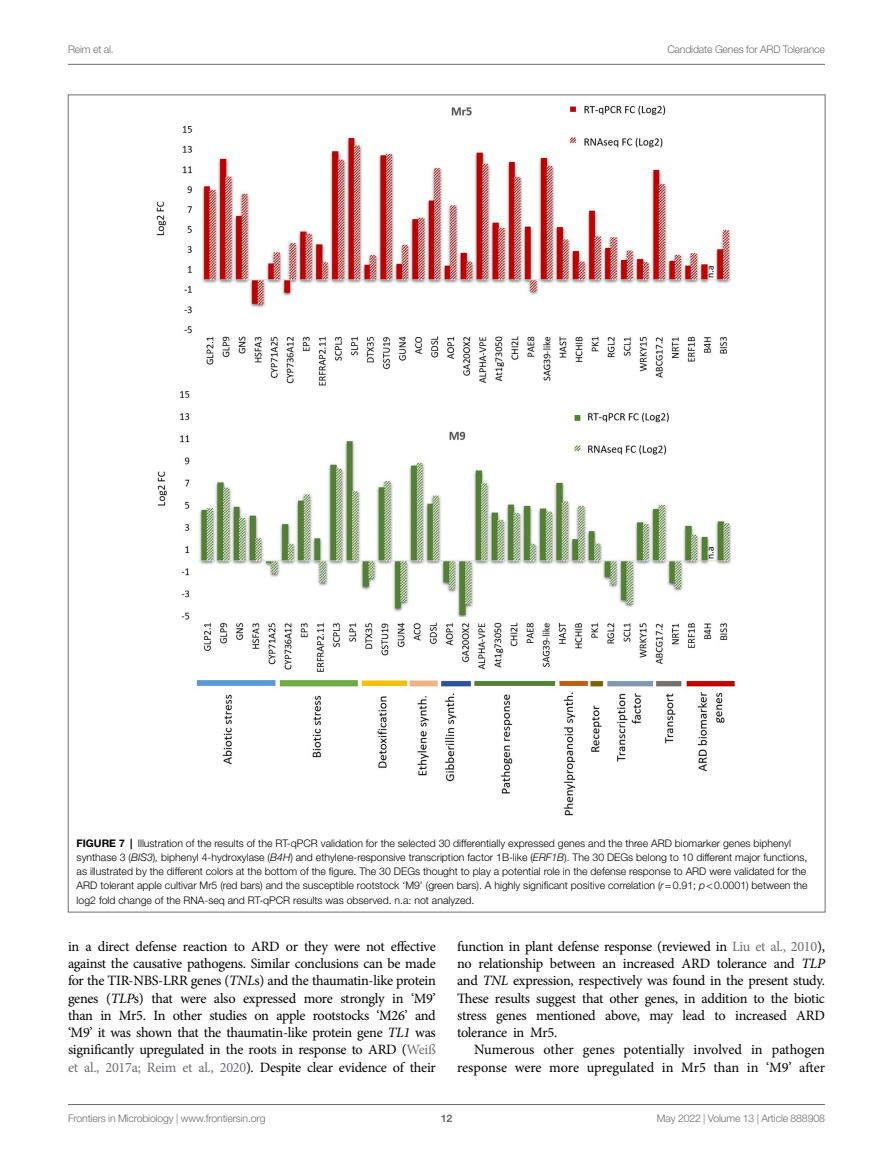
<style>
.page{position:relative;width:893px;height:1170px;background:#fff}
.page>*{position:absolute;margin:0;border:0;box-sizing:border-box;transform-origin:0 0}
.TEXT_FLUSH{font:14.25px/17.2px "Minion Pro";letter-spacing:-.02em;color:#000;text-align:justify}
.TEXT{font:14.25px/17.2px "Minion Pro";letter-spacing:-.005em;color:#000;text-align:right}
.FIG_LEG{font:300 10.5px/14.2px "Helvetica Neue LT Std";color:#000}
.t1{font:300 10.5px "Helvetica Neue LT Std";letter-spacing:-.015em;color:#6d6e71}
.t2{font:700 10.5px "Helvetica Neue LT Std";color:#6d6e71}
.s1{font-weight:700}
.s2{font-style:italic}
.s3{color:#6d6e71}
</style>
<div class="page">
<hr style="left:68px;top:64px;width:757px;height:1px;background:#6d6e71">
<hr style="left:68px;top:1104px;width:757px;height:1px;background:#6d6e71">
<img style="left:156px;top:105px;width:579px;height:711px">
<p class="t1" style="left:68px;top:42px;width:47px">Reim et al.</p>
<p class="t1" style="left:667px;top:42px;width:159px">Candidate Genes for ARD Tolerance</p>
<p class="FIG_LEG" style="left:77px;top:835px;width:732px"><span class="s1">FIGURE 7 |</span> Illustration of the results of the RT-qPCR validation for the selected 30 differentially expressed genes and the three ARD biomarker genes biphenyl synthase 3 (<span class="s2">BIS3</span>)<span class="s2">,</span> biphenyl 4-hydroxylase (<span class="s2">B4H</span>) and ethylene-responsive transcription factor 1B-like (<span class="s2">ERF1B</span>). The 30 DEGs belong to 10 different major functions, as illustrated by the different colors at the bottom of the figure. The 30 DEGs thought to play a potential role in the defense response to ARD were validated for the ARD tolerant apple cultivar Mr5 (red bars) and the susceptible rootstock ‘M9’ (green bars). A highly significant positive correlation (<span class="s2">r</span>=0.91; <span class="s2">p</span>&lt;0.0001) between the log2 fold change of the RNA-seq and RT-qPCR results was observed. n.a: not analyzed.</p>
<p class="TEXT_FLUSH" style="left:68px;top:937px;width:369px">in a direct defense reaction to ARD or they were not effective against the causative pathogens. Similar conclusions can be made for the TIR-NBS-LRR genes (<span class="s2">TNL</span>s) and the thaumatin-like protein genes (<span class="s2">TLP</span>s) that were also expressed more strongly in ‘M9’ than in Mr5. In other studies on apple rootstocks ‘M26’ and ‘M9’ it was shown that the thaumatin-like protein gene <span class="s2">TL1</span> was significantly upregulated in the roots in response to ARD (<span class="s3">Weiß et al., 2017a; Reim et al., 2020</span>). Despite clear evidence of their</p>
<p class="TEXT_FLUSH" style="left:457px;top:937px;width:369px">function in plant defense response (reviewed in <span class="s3">Liu et al., 2010</span>), no relationship between an increased ARD tolerance and <span class="s2">TLP </span>and <span class="s2">TNL</span> expression, respectively was found in the present study.<br>These results suggest that other genes, in addition to the biotic stress genes mentioned above, may lead to increased ARD tolerance in Mr5.</p>
<p class="TEXT" style="left:457px;top:1041px;width:369px">Numerous other genes potentially involved in pathogen response were more upregulated in Mr5 than in ‘M9’ after</p>
<p class="t1" style="left:68px;top:1111px;width:199px">Frontiers in Microbiology | www.frontiersin.org</p>
<p class="t2" style="left:441px;top:1111px;width:13px">12</p>
<p class="t1" style="left:657px;top:1111px;width:169px">May 2022 | Volume 13 | Article 888908</p>
</div>
